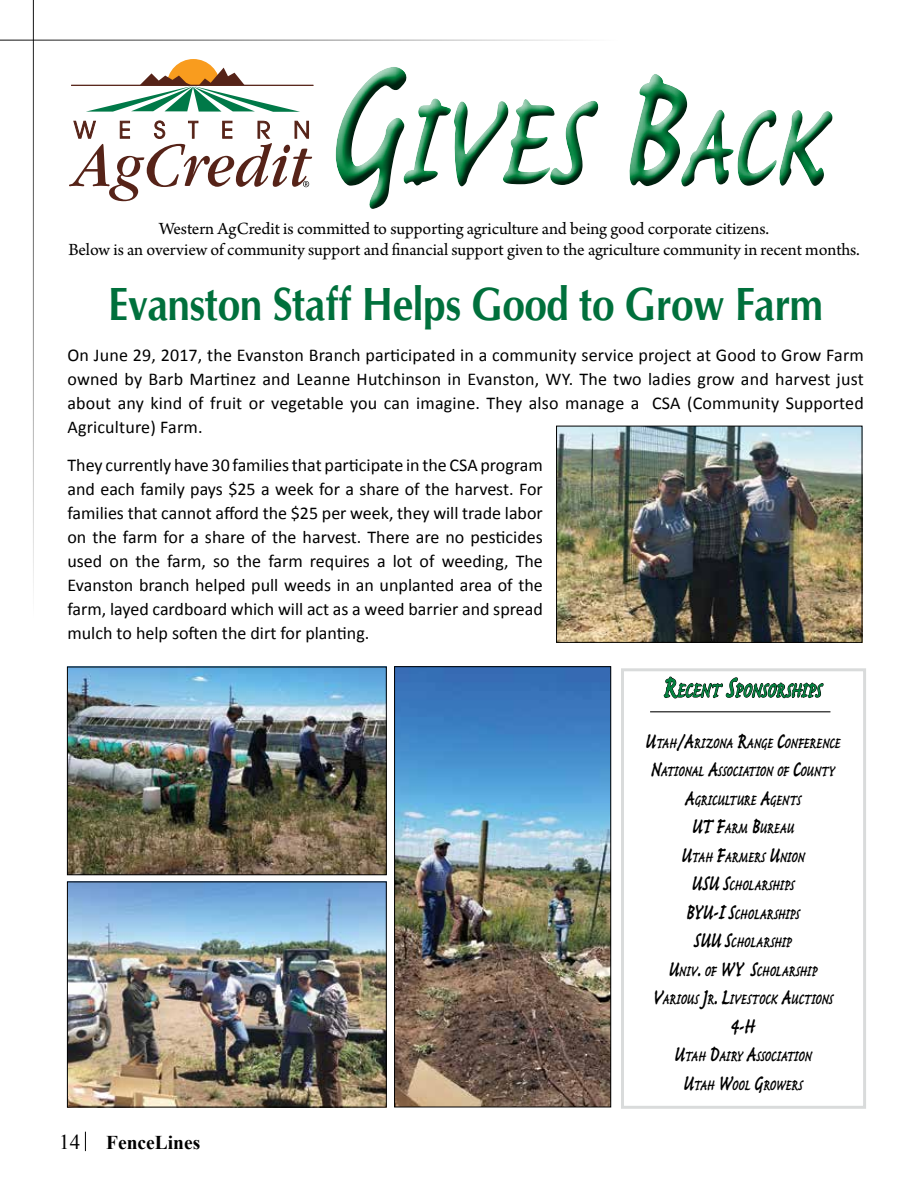
<style>
.page{position:relative;width:918px;height:1188px;background:#fff}
.page>*{position:absolute;margin:0;border:0;box-sizing:border-box;transform-origin:0 0}
.t1{font:700 174.9px "Caflisch Script Pro";color:#00833e;scale:.67 1}
.t2{font:700 46.5px "CG Omega";letter-spacing:-.01em;color:#00703c;scale:.87 1}
.t3{font:700 29.25px "Caflisch Script Pro";color:#000;scale:.67 1}
.t4{font:700 28.35px "Caflisch Script Pro";color:#00833e;scale:.67 1}
.t5{font:700 20.4px/28.5px "Caflisch Script Pro";letter-spacing:-.01em;color:#000;text-align:center;scale:.67 1}
.t6{font:700 19.5px "Times New Roman";color:#000}
.t7{font:18px/24px "Calibri";color:#000;text-align:justify}
.t8{font:18px/21px "Arno Pro";letter-spacing:-.005em;color:#000;text-align:center}
.s1{font-size:249.75px}
.s2{font-size:222.75px}
.s3{font-size:155.85px}
.s4{font-weight:400;font-size:21px}
.s5{font-size:40.5px}
.s6{font-size:29.25px}
</style>
<div class="page">
<svg style="left:85px;top:1132px;width:1px;height:19px"></svg>
<hr style="left:0;top:40px;width:618px;height:1px;background:#000">
<hr style="left:33px;top:0;width:1px;height:618px;background:#000">
<div style="left:333px;top:66px;width:510px;height:154px;background:#000;opacity:.75"></div>
<hr style="left:71px;top:85px;width:242px;height:1px;background:#562318">
<svg style="left:69px;top:59px;width:243px;height:142px"></svg>
<div style="left:621px;top:668px;width:245px;height:441px;border:3px solid #cbcdce"></div>
<svg style="left:663px;top:676px;width:161px;height:23px"></svg>
<hr style="left:650px;top:711px;width:180px;height:1px;background:#000">
<img style="left:69px;top:669px;width:316px;height:204px">
<div style="left:67px;top:667px;width:320px;height:208px;border:1px solid #000"></div>
<img style="left:69px;top:884px;width:315px;height:221px">
<div style="left:67px;top:882px;width:319px;height:225px;border:1px solid #000"></div>
<img style="left:558px;top:428px;width:302px;height:213px">
<div style="left:556px;top:426px;width:306px;height:217px;border:1px solid #000"></div>
<img style="left:396px;top:668px;width:213px;height:437px">
<div style="left:394px;top:666px;width:217px;height:441px;border:1px solid #000"></div>
<h1 class="t1" style="left:322px;top:51px;width:750px"><span class="s1">G</span>ives <span class="s2">B</span><span class="s3">ack</span></h1>
<p class="t8" style="left:68px;top:219px;width:793px">Western AgCredit is committed to supporting agriculture and being good corporate citizens.<br>Below is an overview of community support and financial support given to the agriculture community in recent months.</p>
<h2 class="t2" style="left:108px;top:274px;width:823px">Evanston Staff Helps Good to Grow Farm</h2>
<p class="t7" style="left:68px;top:344px;width:798px">On June 29, 2017, the Evanston Branch participated in a community service project at Good to Grow Farm owned by Barb Martinez and Leanne Hutchinson in Evanston, WY. The two ladies grow and harvest just about any kind of fruit or vegetable you can imagine. They also manage a CSA (Community Supported Agriculture) Farm.</p>
<p class="t7" style="left:68px;top:453px;width:477px">They currently have 30 families that participate in the CSA program and each family pays $25 a week for a share of the harvest. For families that cannot afford the $25 per week, they will trade labor on the farm for a share of the harvest. There are no pesticides used on the farm, so the farm requires a lot of weeding, The Evanston branch helped pull weeds in an unplanted area of the farm, layed cardboard which will act as a weed barrier and spread mulch to help soften the dirt for planting.</p>
<p class="t6" style="left:59px;top:1129px;width:143px"><span class="s4">14</span> FenceLines</p>
<h3 class="t4" style="left:662px;top:675px;width:241px"><span class="s5">R</span>ecent <span class="s5">S</span>ponsorships</h3>
<p class="t5" style="left:645px;top:731px;width:293px"><span class="s6">U</span>tah<span class="s6">/A</span>rizona <span class="s6">R</span>ange <span class="s6">C</span>onference<br><span class="s6">N</span>ational <span class="s6">A</span>ssociation of <span class="s6">C</span>ounty<br><span class="s6">A</span>griculture <span class="s6">A</span>gents<br><span class="s6">UT F</span>arm <span class="s6">B</span>ureau<br><span class="s6">U</span>tah <span class="s6">F</span>armers <span class="s6">U</span>nion<br><span class="s6">USU S</span>cholarships<br><span class="s6">BYU-I S</span>cholarships<br><span class="s6">SUU S</span>cholarship<br><span class="s6">U</span>niv<span class="s6">.</span> of <span class="s6">WY S</span>cholarship<br><span class="s6">V</span>arious <span class="s6">J</span>r<span class="s6">. L</span>ivestock <span class="s6">A</span>uctions</p>
<h3 class="t3" style="left:730px;top:1011px;width:38px">4-H</h3>
<p class="t5" style="left:673px;top:1044px;width:207px"><span class="s6">U</span>tah <span class="s6">D</span>airy <span class="s6">A</span>ssociation<br><span class="s6">U</span>tah <span class="s6">W</span>ool <span class="s6">G</span>rowers</p>
</div>
